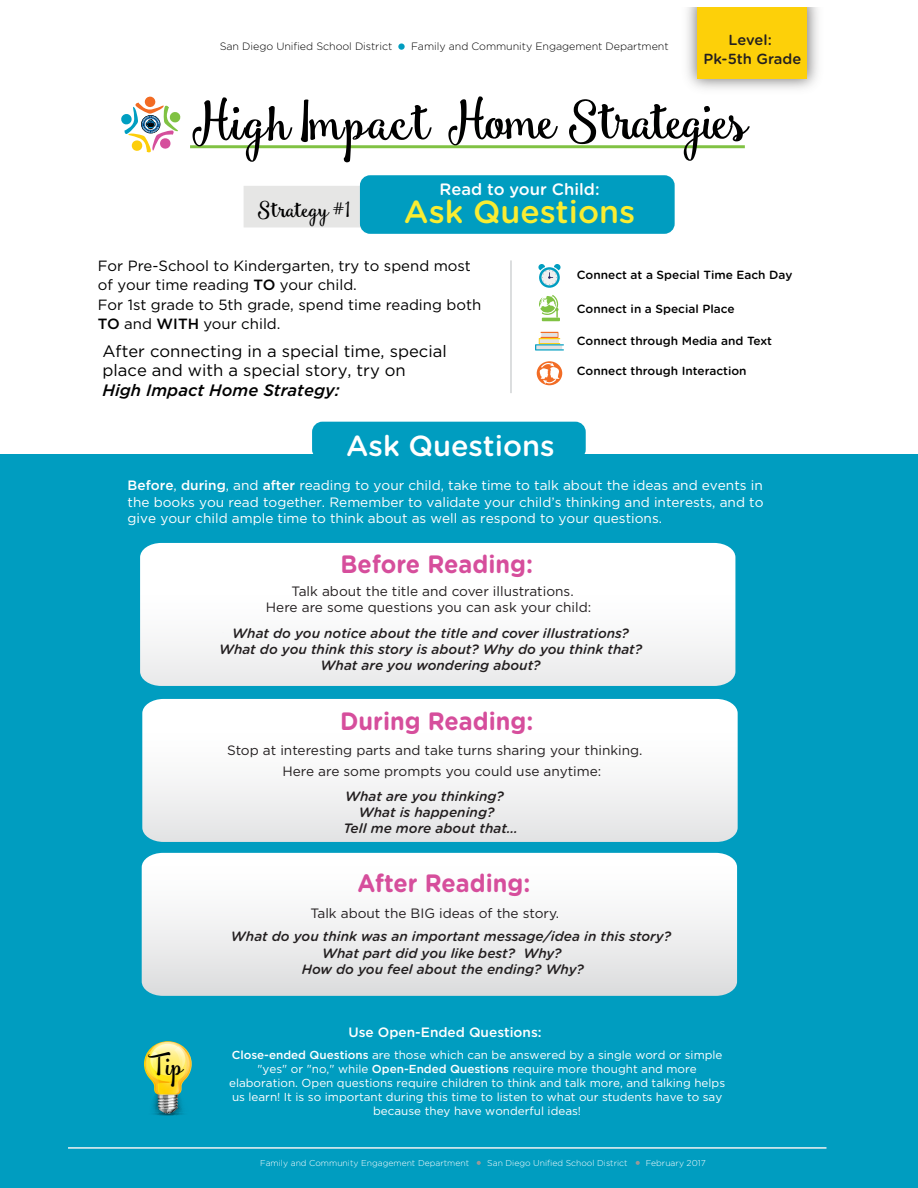
<style>
.page{position:relative;width:918px;height:1188px;background:#fff}
.page>*{position:absolute;margin:0;border:0;box-sizing:border-box;transform-origin:0 0}
.t1{font:51.15px "Smoothie Shoppe";letter-spacing:-.055em;color:#000100}
.t2{font:500 31.95px "Gotham Rounded";color:#f9ed32}
.t3{font:500 28.95px "Gotham Rounded";color:#fff}
.t4{font:25.8px "Smoothie Shoppe";color:#000}
.t5{font:700 25.05px "Gotham Rounded";color:#d64e9c;scale:.94 1}
.t6{font:21.3px "Smoothie Shoppe";letter-spacing:-.05em;color:#000}
.t7{font:16.5px/19.8px "Gotham";color:#000}
.t8{font:italic 500 16.5px "Gotham";color:#000}
.t9{font:500 16.35px "Gotham Rounded";color:#fff}
.t10{font:14.85px/19px "Gotham";color:#000}
.t11{font:500 14.7px/19.5px "Gotham Rounded";color:#231f20;text-align:center}
.t12{font:italic 500 13.5px/16.2px "Gotham Rounded";color:#231f20;text-align:center}
.t13{font:13.5px/16.2px "Gotham";color:#fff;text-align:justify}
.t14{font:13.5px/21.3px "Gotham";color:#231f20}
.t15{font:500 13.5px "Gotham";color:#fff}
.t16{font:500 11.85px "Gotham Rounded";color:#000}
.t17{font:11.55px/14px "Gotham";color:#fff;text-align:center}
.t18{font:300 10.65px "Gotham Rounded";letter-spacing:-.005em;color:#000100}
.t19{font:300 8.55px "Gotham Rounded";color:#fff}
.s1{color:#000}
.s2{font-weight:500}
</style>
<div class="page">
<svg style="left:539px;top:267px;width:21px;height:21px"></svg>
<svg style="left:538px;top:264px;width:23px;height:21px"></svg>
<hr style="left:542px;top:318px;width:18px;height:3px;background:#80c243">
<svg style="left:539px;top:295px;width:21px;height:23px"></svg>
<svg style="left:535px;top:332px;width:29px;height:19px"></svg>
<svg style="left:537px;top:361px;width:25px;height:24px"></svg>
<svg style="left:540px;top:362px;width:20px;height:22px"></svg>
<hr style="left:510px;top:260px;width:2px;height:133px;background:#d1d3d4">
<div style="left:0;top:454px;width:918px;height:734px;background:#009dc0"></div>
<svg style="left:142px;top:853px;width:595px;height:143px;background:#eff0f0"></svg>
<svg style="left:142px;top:699px;width:596px;height:143px;background:#f4f4f5"></svg>
<svg style="left:140px;top:543px;width:595px;height:143px;background:#f7f8f8"></svg>
<hr style="left:190px;top:145px;width:555px;height:3px;background:#80c243">
<div style="left:314px;top:423px;width:270px;height:35px;background:#009dc0;border-radius:9px"></div>
<div style="left:312px;top:422px;width:274px;height:38px;border:3px solid #009dc0;border-radius:9px"></div>
<div style="left:244px;top:186px;width:120px;height:41px;background:#e6e6e5"></div>
<div style="left:361px;top:177px;width:312px;height:55px;background:#009dc0;border-radius:9px"></div>
<div style="left:360px;top:175px;width:315px;height:59px;border:3px solid #009dc0;border-radius:9px"></div>
<svg style="left:144px;top:1041px;width:48px;height:75px"></svg>
<hr style="left:68px;top:1147px;width:758px;height:2px;background:#f1f2f2">
<svg style="left:477px;top:1161px;width:4px;height:4px"></svg>
<svg style="left:636px;top:1161px;width:4px;height:4px"></svg>
<img style="left:687px;top:7px;width:131px;height:82px">
<div style="left:697px;top:7px;width:110px;height:72px;background:#fdd009"></div>
<svg style="left:144px;top:96px;width:12px;height:11px"></svg>
<svg style="left:121px;top:103px;width:60px;height:50px"></svg>
<svg style="left:398px;top:43px;width:7px;height:7px"></svg>
<p class="t18" style="left:220px;top:39px;width:174px">San Diego Unified School District</p>
<p class="t18" style="left:411px;top:39px;width:259px">Family and Community Engagement Department</p>
<p class="t11" style="left:704px;top:29px;width:99px">Level:<br>Pk-5th Grade</p>
<h1 class="t1" style="left:192px;top:90px;width:560px"><span class="s1">High Impact</span> Home Strategies</h1>
<h3 class="t9" style="left:440px;top:177px;width:162px">Read to your Child:</h3>
<h3 class="t6" style="left:258px;top:197px;width:93px">Strategy #1</h3>
<h2 class="t2" style="left:404px;top:189px;width:233px">Ask Questions</h2>
<p class="t10" style="left:98px;top:256px;width:385px">For Pre-School to Kindergarten, try to spend most of your time reading <span class="s2">TO</span> your child.<br>For 1st grade to 5th grade, spend time reading both <span class="s2">TO</span> and <span class="s2">WITH</span> your child.</p>
<h3 class="t7" style="left:103px;top:341px;width:346px">After connecting in a special time, special place and with a special story, try on</h3>
<h3 class="t8" style="left:103px;top:380px;width:239px">High Impact Home Strategy:</h3>
<h3 class="t3" style="left:346px;top:425px;width:210px">Ask Questions</h3>
<p class="t16" style="left:577px;top:266px;width:217px">Connect at a Special Time Each Day</p>
<p class="t16" style="left:577px;top:301px;width:159px">Connect in a Special Place</p>
<p class="t16" style="left:577px;top:332px;width:197px">Connect through Media and Text</p>
<p class="t16" style="left:577px;top:363px;width:171px">Connect through Interaction</p>
<p class="t13" style="left:128px;top:477px;width:637px"><span class="s2">Before</span>, <span class="s2">during</span>, and <span class="s2">after</span> reading to your child, take time to talk about the ideas and events in the books you read together. Remember to validate your child’s thinking and interests, and to give your child ample time to think about as well as respond to your questions.</p>
<h3 class="t5" style="left:341px;top:545px;width:206px">Before Reading:</h3>
<p class="t14" style="left:266px;top:583px;width:327px;line-height:16.4px;text-indent:26px">Talk about the title and cover illustrations.<br>Here are some questions you can ask your child:</p>
<p class="t12" style="left:219px;top:624px;width:425px">What do you notice about the title and cover illustrations?<br>What do you think this story is about? Why do you think that?<br>What are you wondering about?</p>
<h3 class="t5" style="left:340px;top:703px;width:207px">During Reading:</h3>
<p class="t14" style="left:282px;top:739px;width:362px;text-indent:-55px">Stop at interesting parts and take turns sharing your thinking.<br>Here are some prompts you could use anytime:</p>
<p class="t12" style="left:345px;top:787px;width:160px">What are you thinking?</p>
<p class="t12" style="left:359px;top:804px;width:137px">What is happening?</p>
<p class="t12" style="left:343px;top:820px;width:176px">Tell me more about that…</p>
<h3 class="t5" style="left:357px;top:864px;width:185px">After Reading:</h3>
<p class="t14" style="left:310px;top:902px;width:250px">Talk about the BIG ideas of the story.</p>
<p class="t12" style="left:231px;top:928px;width:442px">What do you think was an important message/idea in this story?</p>
<p class="t12" style="left:322px;top:944px;width:241px">What part did you like best? Why?</p>
<p class="t12" style="left:302px;top:960px;width:284px">How do you feel about the ending? Why?</p>
<h3 class="t4" style="left:148px;top:1050px;width:38px">Tip</h3>
<p class="t15" style="left:348px;top:1023px;width:195px">Use Open-Ended Questions:</p>
<p class="t17" style="left:229px;top:1048px;width:498px"><span class="s2">Close-ended Questions</span> are those which can be answered by a single word or simple "yes" or "no," while <span class="s2">Open-Ended Questions</span> require more thought and more elaboration. Open questions require children to think and talk more, and talking helps us learn! It is so important during this time to listen to what our students have to say because they have wonderful ideas!</p>
<p class="t19" style="left:260px;top:1157px;width:210px">Family and Community Engagement Department</p>
<p class="t19" style="left:487px;top:1157px;width:142px">San Diego Unified School District</p>
<p class="t19" style="left:646px;top:1157px;width:62px">February 2017</p>
</div>
